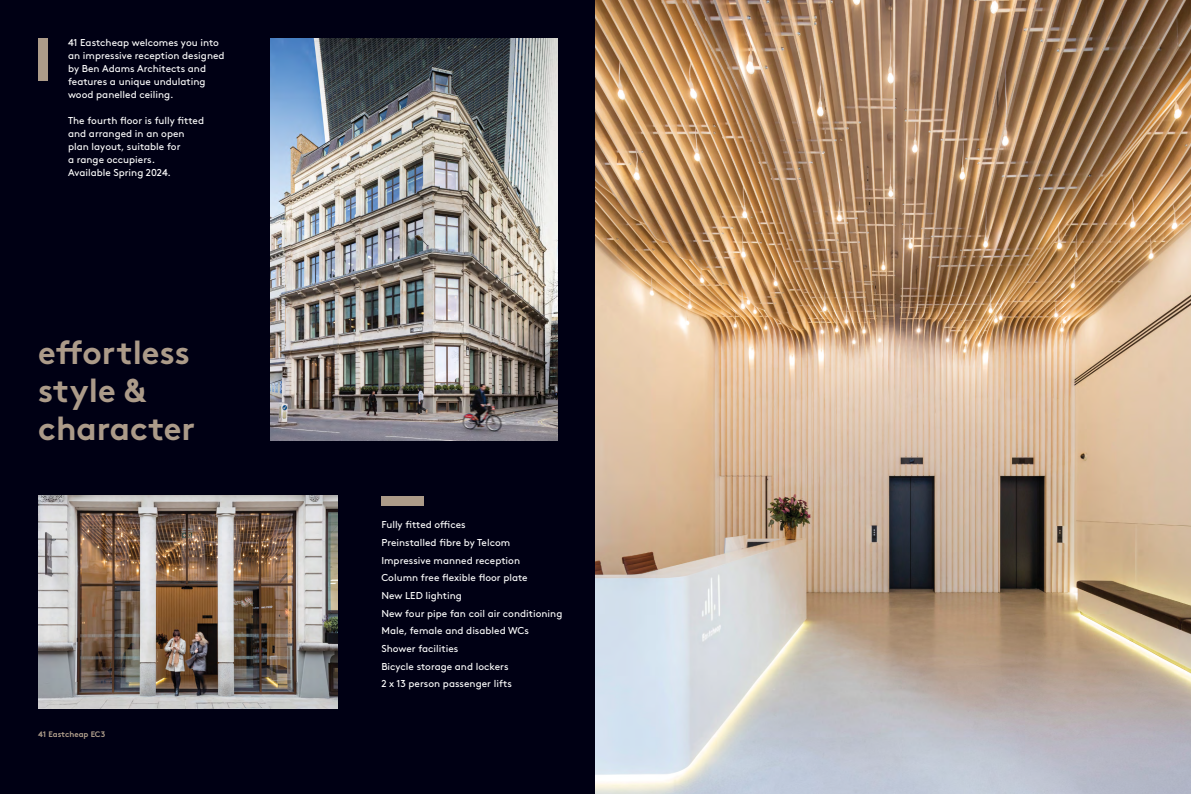
<style>
.page{position:relative;width:1191px;height:794px;background:#fff}
.page>*{position:absolute;margin:0;border:0;box-sizing:border-box;transform-origin:0 0}
.t1{font:700 33px/38px "Brown";color:#ac9b89}
.t2{font:10px/17.7px "Brown";color:#fff}
.t3{font:700 8px "Brown";color:#ac9b89}
</style>
<div class="page">
<div style="left:0;top:0;width:595px;height:794px;background:#000014"></div>
<img style="left:595px;top:0;width:596px;height:794px">
<img style="left:270px;top:38px;width:287px;height:402px">
<div style="left:381px;top:496px;width:43px;height:9px;background:#ac9b89"></div>
<div style="left:38px;top:38px;width:10px;height:43px;background:#ac9b89"></div>
<img style="left:38px;top:495px;width:299px;height:214px">
<p class="t2" style="left:68px;top:35px;width:158px;line-height:13px">41 Eastcheap welcomes you into an impressive reception designed by Ben Adams Architects and features a unique undulating wood panelled ceiling.</p>
<p class="t2" style="left:68px;top:113px;width:137px;line-height:13px">The fourth floor is fully fitted and arranged in an open plan layout, suitable for<br>a range occupiers.<br>Available Spring 2024.</p>
<h1 class="t1" style="left:38px;top:330px;width:158px">effortless style &amp; character</h1>
<p class="t3" style="left:38px;top:728px;width:68px">41 Eastcheap EC3</p>
<p class="t2" style="left:381px;top:515px;width:182px">Fully fitted offices<br>Preinstalled fibre by Telcom<br>Impressive manned reception<br>Column free flexible floor plate<br>New LED lighting<br>New four pipe fan coil air conditioning<br>Male, female and disabled WCs<br>Shower facilities<br>Bicycle storage and lockers<br>2 x 13 person passenger lifts</p>
</div>
